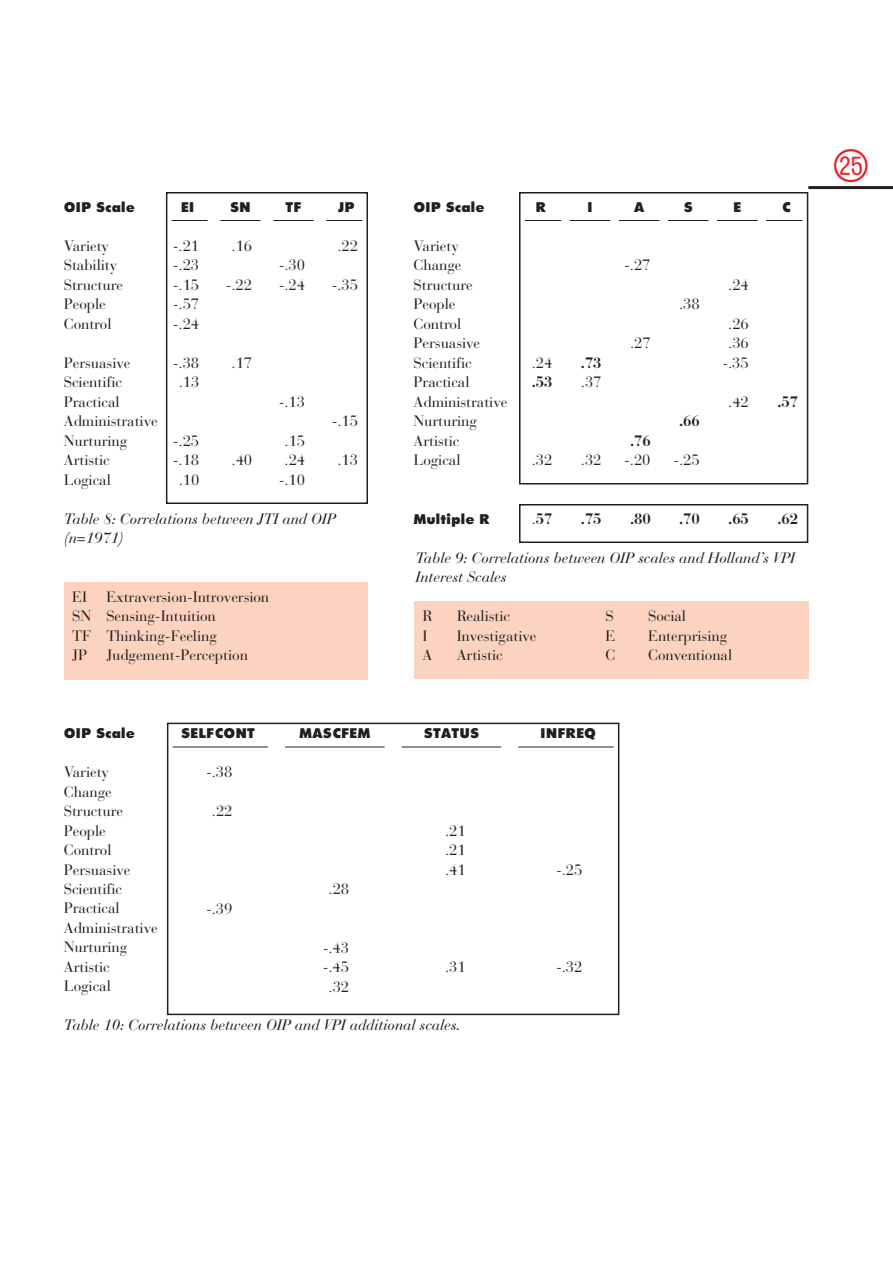
<style>
.page{position:relative;width:893px;height:1263px;background:#fff}
.page>*{position:absolute;margin:0;border:0;box-sizing:border-box;transform-origin:0 0}
.t1{font:45px "Circle Frame";color:#ed1c24}
.t2{font:15px/19.5px "Bauer Bodoni";letter-spacing:-.005em;color:#231f20}
.t3{font:italic 15px/19.5px "Bauer Bodoni";letter-spacing:-.005em;color:#231f20}
.t4{font:800 15px "Twentieth Century";letter-spacing:-.005em;color:#231f20}
.t5{font:700 15px "Bauer Bodoni";letter-spacing:-.005em;color:#231f20}
.s1{font-weight:400}
</style>
<div class="page">
<hr style="left:808px;top:186px;width:84px;height:3px;background:#231f20">
<hr style="left:172px;top:220px;width:36px;height:1px;background:#231f20">
<hr style="left:220px;top:220px;width:40px;height:1px;background:#231f20">
<hr style="left:273px;top:220px;width:40px;height:1px;background:#231f20">
<hr style="left:326px;top:220px;width:36px;height:1px;background:#231f20">
<div style="left:166px;top:192px;width:202px;height:312px;border:2px solid #231f20"></div>
<hr style="left:524px;top:220px;width:37px;height:1px;background:#231f20">
<hr style="left:569px;top:220px;width:41px;height:1px;background:#231f20">
<hr style="left:618px;top:220px;width:41px;height:1px;background:#231f20">
<hr style="left:668px;top:220px;width:40px;height:1px;background:#231f20">
<hr style="left:717px;top:220px;width:40px;height:1px;background:#231f20">
<hr style="left:766px;top:220px;width:36px;height:1px;background:#231f20">
<div style="left:519px;top:192px;width:289px;height:292px;border:2px solid #231f20"></div>
<div style="left:519px;top:504px;width:289px;height:39px;border:2px solid #231f20"></div>
<div style="left:414px;top:602px;width:394px;height:78px;background:#fcd3c1"></div>
<div style="left:64px;top:582px;width:303px;height:98px;background:#fcd3c1"></div>
<hr style="left:173px;top:747px;width:95px;height:1px;background:#231f20">
<hr style="left:285px;top:747px;width:99px;height:1px;background:#231f20">
<hr style="left:401px;top:747px;width:100px;height:1px;background:#231f20">
<hr style="left:518px;top:747px;width:95px;height:1px;background:#231f20">
<div style="left:167px;top:723px;width:452px;height:292px;border:2px solid #231f20"></div>
<p class="t4" style="left:64px;top:201px;width:73px">OIP Scale</p>
<p class="t2" style="left:64px;top:237px;width:61px">Variety<br>Stability<br>Structure<br>People<br>Control</p>
<p class="t2" style="left:64px;top:354px;width:95px">Persuasive<br>Scientific<br>Practical<br>Administrative<br>Nurturing<br>Artistic<br>Logical</p>
<p class="t4" style="left:181px;top:201px;width:15px">EI</p>
<p class="t2" style="left:173px;top:237px;width:28px;text-align:justify">-.21 -.23 -.15 -.57 -.24</p>
<p class="t2" style="left:173px;top:354px;width:28px;text-align:center">-.38 .13</p>
<p class="t2" style="left:173px;top:432px;width:28px;text-align:center">-.25 -.18 .10</p>
<p class="t4" style="left:230px;top:201px;width:22px">SN</p>
<p class="t2" style="left:232px;top:237px;width:22px">.16</p>
<p class="t2" style="left:226px;top:276px;width:28px">-.22</p>
<p class="t2" style="left:232px;top:354px;width:22px">.17</p>
<p class="t2" style="left:232px;top:452px;width:22px">.40</p>
<p class="t4" style="left:285px;top:201px;width:18px">TF</p>
<p class="t2" style="left:279px;top:257px;width:28px">-.30 -.24</p>
<p class="t2" style="left:279px;top:393px;width:28px">-.13</p>
<p class="t2" style="left:279px;top:432px;width:28px;text-align:center">.15 .24 -.10</p>
<p class="t4" style="left:338px;top:201px;width:18px">JP</p>
<p class="t2" style="left:337px;top:237px;width:22px">.22</p>
<p class="t2" style="left:332px;top:276px;width:28px">-.35</p>
<p class="t2" style="left:332px;top:413px;width:28px">-.15</p>
<p class="t2" style="left:337px;top:452px;width:22px">.13</p>
<p class="t4" style="left:413px;top:201px;width:73px">OIP Scale</p>
<p class="t2" style="left:413px;top:237px;width:95px">Variety<br>Change<br>Structure<br>People<br>Control<br>Persuasive<br>Scientific<br>Practical<br>Administrative<br>Nurturing<br>Artistic<br>Logical</p>
<p class="t3" style="left:64px;top:510px;width:274px">Table 8: Correlations between JTI and OIP</p>
<p class="t4" style="left:413px;top:513px;width:78px">Multiple R</p>
<p class="t3" style="left:64px;top:530px;width:62px">(n=1971)</p>
<p class="t4" style="left:535px;top:201px;width:12px">R</p>
<p class="t4" style="left:587px;top:201px;width:7px">I</p>
<p class="t4" style="left:633px;top:201px;width:12px">A</p>
<p class="t4" style="left:683px;top:201px;width:11px">S</p>
<p class="t4" style="left:733px;top:201px;width:10px">E</p>
<p class="t4" style="left:781px;top:201px;width:11px">C</p>
<p class="t2" style="left:624px;top:257px;width:28px">-.27</p>
<p class="t2" style="left:531px;top:354px;width:22px">.24</p>
<p class="t5" style="left:531px;top:376px;width:22px">.53</p>
<p class="t5" style="left:581px;top:356px;width:22px">.73</p>
<p class="t2" style="left:581px;top:374px;width:22px">.37</p>
<p class="t2" style="left:630px;top:335px;width:22px">.27</p>
<p class="t2" style="left:679px;top:296px;width:22px">.38</p>
<p class="t2" style="left:728px;top:276px;width:22px">.24</p>
<p class="t2" style="left:722px;top:315px;width:28px;text-align:center">.26 .36 -.35</p>
<p class="t2" style="left:728px;top:393px;width:22px">.42</p>
<p class="t5" style="left:777px;top:395px;width:22px">.57</p>
<p class="t2" style="left:531px;top:452px;width:22px">.32</p>
<p class="t2" style="left:581px;top:452px;width:22px">.32</p>
<p class="t5" style="left:630px;top:434px;width:22px">.76</p>
<p class="t2" style="left:624px;top:452px;width:28px">-.20</p>
<p class="t5" style="left:679px;top:415px;width:22px">.66</p>
<p class="t2" style="left:673px;top:452px;width:28px">-.25</p>
<p class="t5" style="left:531px;top:512px;width:22px"><span class="s1">.</span>57</p>
<p class="t5" style="left:581px;top:512px;width:22px">.75</p>
<p class="t5" style="left:630px;top:512px;width:22px">.80</p>
<p class="t5" style="left:679px;top:512px;width:22px">.70</p>
<p class="t5" style="left:728px;top:512px;width:22px">.65</p>
<p class="t5" style="left:777px;top:512px;width:22px">.62</p>
<p class="t2" style="left:72px;top:588px;width:198px;text-indent:34px">Extraversion-Introversion<br>SN Sensing-Intuition<br>TF Thinking-Feeling<br>JP</p>
<p class="t2" style="left:72px;top:588px;width:16px">EI</p>
<p class="t2" style="left:106px;top:647px;width:143px">Judgement-Perception</p>
<p class="t3" style="left:415px;top:549px;width:381px">Table 9: Correlations between OIP scales and Holland’s VPI<br>Interest Scales</p>
<p class="t2" style="left:422px;top:608px;width:12px">R</p>
<p class="t2" style="left:456px;top:608px;width:55px">Realistic</p>
<p class="t2" style="left:605px;top:608px;width:10px">S</p>
<p class="t2" style="left:648px;top:608px;width:39px">Social</p>
<p class="t2" style="left:422px;top:627px;width:7px">I</p>
<p class="t2" style="left:456px;top:627px;width:81px">Investigative</p>
<p class="t2" style="left:605px;top:627px;width:12px">E</p>
<p class="t2" style="left:648px;top:627px;width:81px">Enterprising</p>
<p class="t2" style="left:422px;top:647px;width:12px">A</p>
<p class="t2" style="left:456px;top:647px;width:48px">Artistic</p>
<p class="t2" style="left:605px;top:647px;width:12px">C</p>
<p class="t2" style="left:648px;top:647px;width:86px">Conventional</p>
<p class="t4" style="left:64px;top:727px;width:73px">OIP Scale</p>
<p class="t2" style="left:64px;top:764px;width:95px">Variety<br>Change<br>Structure<br>People<br>Control<br>Persuasive<br>Scientific<br>Practical<br>Administrative<br>Nurturing<br>Artistic<br>Logical</p>
<p class="t3" style="left:64px;top:1017px;width:398px">Table 10: Correlations between OIP and VPI additional scales.</p>
<p class="t4" style="left:181px;top:727px;width:76px">SELFCONT</p>
<p class="t2" style="left:206px;top:764px;width:28px">-.38</p>
<p class="t2" style="left:212px;top:803px;width:22px">.22</p>
<p class="t4" style="left:299px;top:727px;width:73px">MASCFEM</p>
<p class="t4" style="left:424px;top:727px;width:57px">STATUS</p>
<p class="t2" style="left:445px;top:822px;width:22px;text-align:justify">.21 .21 .41</p>
<p class="t2" style="left:328px;top:881px;width:22px">.28</p>
<p class="t2" style="left:206px;top:900px;width:28px">-.39</p>
<p class="t2" style="left:323px;top:939px;width:28px;text-align:center">-.43 -.45 .32</p>
<p class="t2" style="left:445px;top:959px;width:22px">.31</p>
<p class="t4" style="left:540px;top:727px;width:57px">INFREQ</p>
<p class="t2" style="left:556px;top:861px;width:28px">-.25</p>
<p class="t2" style="left:556px;top:959px;width:28px">-.32</p>
<h1 class="t1" style="left:831px;top:143px;width:41px">cp</h1>
</div>
